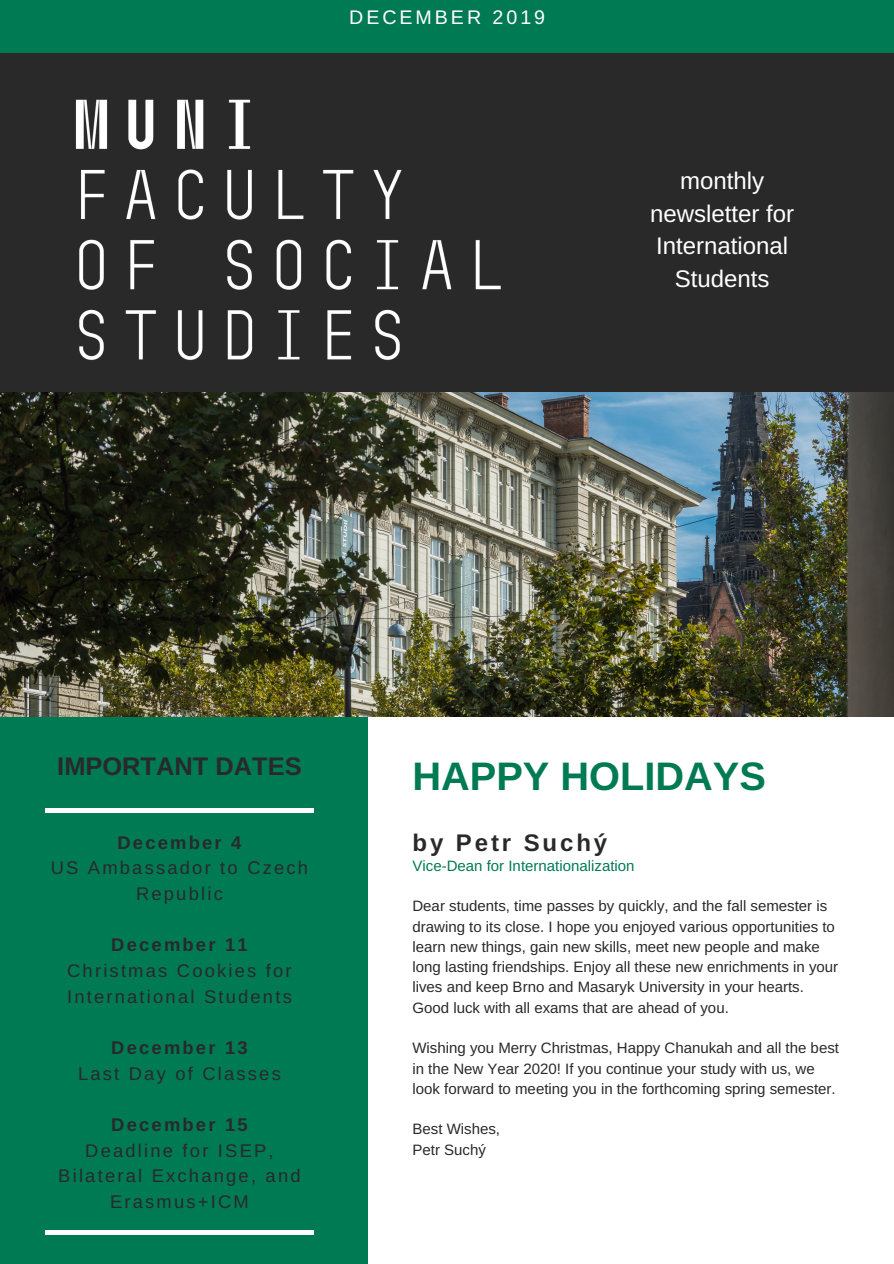
<style>
.page{position:relative;width:894px;height:1264px;background:#fff}
.page>*{position:absolute;margin:0;border:0;box-sizing:border-box;transform-origin:0 0}
.t1{font:700 39.75px "Arimo";color:#007a53}
.t2{font:700 25.35px "Arimo";color:#292929}
.t3{font:24px/32.7px "Arimo";color:#fff;text-align:center}
.t4{font:700 24px "Arimo";letter-spacing:.12em;color:#292929}
.t5{font:19.65px "Arimo";letter-spacing:.15em;color:#fff}
.t6{font:18.3px/25.7px "Arimo";letter-spacing:.12em;color:#292929;text-align:center}
.t7{font:700 18.3px "Arimo";letter-spacing:.12em;color:#292929}
.t8{font:15px/20.2px "Arimo";color:#292929}
.t9{font:15px "Arimo";color:#007a53}
</style>
<div class="page">
<div style="left:0;top:715px;width:367px;height:548px;background:#007a53"></div>
<img style="left:0;top:391px;width:893px;height:325px">
<div style="left:0;top:36px;width:893px;height:355px;background:#292929"></div>
<div style="left:0;top:0;width:893px;height:53px;background:#007a53"></div>
<hr style="left:45px;top:808px;width:269px;height:4px;background:#fff">
<hr style="left:45px;top:1230px;width:269px;height:4px;background:#fff">
<img style="left:75px;top:99px;width:426px;height:261px">
<h3 class="t5" style="left:349px;top:6px;width:197px">DECEMBER 2019</h3>
<h3 class="t3" style="left:649px;top:164px;width:146px">monthly newsletter for<br>International<br>Students</h3>
<h2 class="t2" style="left:57px;top:752px;width:246px">IMPORTANT DATES</h2>
<p class="t7" style="left:117px;top:832px;width:125px">December 4</p>
<p class="t6" style="left:51px;top:855px;width:259px">US Ambassador to Czech<br>Republic</p>
<p class="t7" style="left:111px;top:934px;width:138px">December 11</p>
<p class="t6" style="left:67px;top:957px;width:226px;text-align:left">Christmas Cookies for<br>International Students</p>
<p class="t7" style="left:111px;top:1037px;width:138px">December 13</p>
<p class="t6" style="left:78px;top:1060px;width:204px">Last Day of Classes</p>
<p class="t7" style="left:111px;top:1114px;width:138px">December 15</p>
<p class="t6" style="left:58px;top:1137px;width:244px">Deadline for ISEP,<br>Bilateral Exchange, and<br>Erasmus+ICM</p>
<h1 class="t1" style="left:412px;top:753px;width:355px">HAPPY HOLIDAYS</h1>
<h3 class="t4" style="left:412px;top:829px;width:196px">by Petr Suchý</h3>
<p class="t9" style="left:412px;top:857px;width:223px">Vice-Dean for Internationalization</p>
<p class="t8" style="left:412px;top:896px;width:427px">Dear students, time passes by quickly, and the fall semester is drawing to its close. I hope you enjoyed various opportunities to learn new things, gain new skills, meet new people and make long lasting friendships. Enjoy all these new enrichments in your lives and keep Brno and Masaryk University in your hearts.<br>Good luck with all exams that are ahead of you.</p>
<p class="t8" style="left:412px;top:1037px;width:428px">Wishing you Merry Christmas, Happy Chanukah and all the best in the New Year 2020! If you continue your study with us, we look forward to meeting you in the forthcoming spring semester.</p>
<p class="t8" style="left:412px;top:1118px;width:89px">Best Wishes,<br>Petr Suchý</p>
</div>
